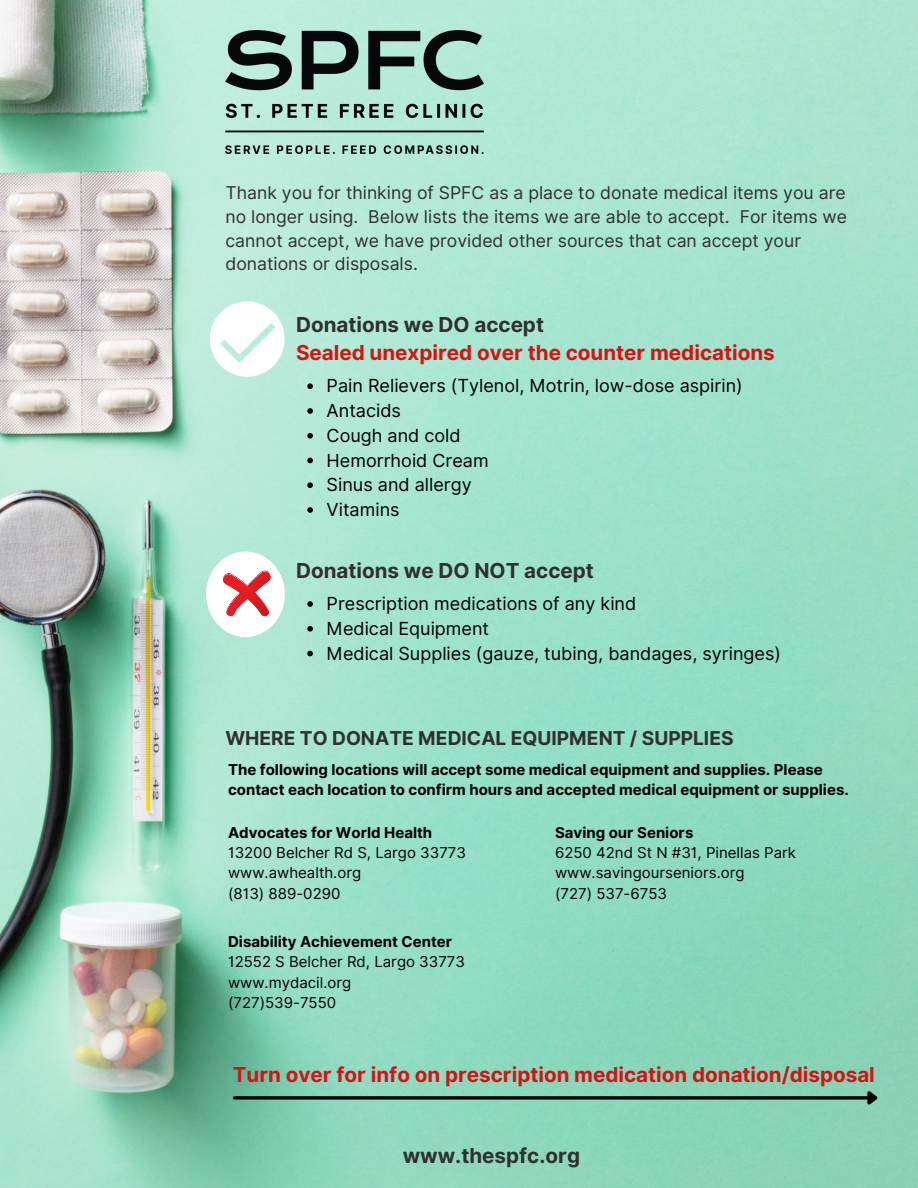
<style>
.page{position:relative;width:918px;height:1188px;background:#fff}
.page>*{position:absolute;margin:0;border:0;box-sizing:border-box;transform-origin:0 0}
.t1{font:700 20.55px "Inter";color:#d41313}
.t2{font:700 20.55px "Inter";color:#303030}
.t3{font:700 19.2px "Inter";color:#303030}
.t4{font:18px "Inter";color:#000}
.t5{font:17.55px/23.7px "Inter";color:#303030}
.t6{font:700 15px/20.2px "Inter";color:#000}
.t7{font:15px "Inter";color:#000}
</style>
<div class="page">
<img style="left:0;top:0;width:918px;height:1188px">
<div style="left:206px;top:552px;width:79px;height:85px;background:#fff;border-radius:50%"></div>
<svg style="left:223px;top:570px;width:48px;height:46px"></svg>
<svg style="left:235px;top:1096px;width:629px;height:4px;background:#14201c"></svg>
<svg style="left:864px;top:1088px;width:17px;height:22px"></svg>
<img style="left:225px;top:31px;width:258px;height:122px">
<svg style="left:210px;top:301px;width:75px;height:76px"></svg>
<svg style="left:307px;top:383px;width:6px;height:6px"></svg>
<svg style="left:307px;top:408px;width:6px;height:6px"></svg>
<svg style="left:307px;top:433px;width:6px;height:6px"></svg>
<svg style="left:307px;top:458px;width:6px;height:5px"></svg>
<svg style="left:307px;top:482px;width:6px;height:6px"></svg>
<svg style="left:307px;top:507px;width:6px;height:6px"></svg>
<svg style="left:307px;top:601px;width:6px;height:6px"></svg>
<svg style="left:307px;top:626px;width:6px;height:6px"></svg>
<svg style="left:307px;top:651px;width:6px;height:5px"></svg>
<p class="t5" style="left:225px;top:181px;width:623px">Thank you for thinking of SPFC as a place to donate medical items you are no longer using. Below lists the items we are able to accept. For items we cannot accept, we have provided other sources that can accept your donations or disposals.</p>
<p class="t2" style="left:296px;top:312px;width:249px">Donations we DO accept</p>
<p class="t1" style="left:296px;top:340px;width:480px">Sealed unexpired over the counter medications</p>
<p class="t4" style="left:327px;top:375px;width:418px">Pain Relievers (Tylenol, Motrin, low-dose aspirin)</p>
<p class="t4" style="left:327px;top:400px;width:76px">Antacids</p>
<p class="t4" style="left:327px;top:425px;width:136px">Cough and cold</p>
<p class="t4" style="left:327px;top:449px;width:164px">Hemorrhoid Cream</p>
<p class="t4" style="left:327px;top:474px;width:147px">Sinus and allergy</p>
<p class="t4" style="left:327px;top:499px;width:74px">Vitamins</p>
<p class="t2" style="left:296px;top:558px;width:299px">Donations we DO NOT accept</p>
<p class="t4" style="left:327px;top:593px;width:311px">Prescription medications of any kind</p>
<p class="t4" style="left:327px;top:618px;width:164px">Medical Equipment</p>
<p class="t4" style="left:327px;top:642px;width:456px">Medical Supplies (gauze, tubing, bandages, syringes)</p>
<p class="t3" style="left:225px;top:726px;width:510px">WHERE TO DONATE MEDICAL EQUIPMENT / SUPPLIES</p>
<p class="t6" style="left:228px;top:759px;width:622px">The following locations will accept some medical equipment and supplies. Please contact each location to confirm hours and accepted medical equipment or supplies.</p>
<p class="t6" style="left:228px;top:822px;width:206px">Advocates for World Health</p>
<p class="t7" style="left:228px;top:844px;width:239px">13200 Belcher Rd S, Largo 33773</p>
<p class="t7" style="left:228px;top:864px;width:135px">www.awhealth.org</p>
<p class="t7" style="left:228px;top:884px;width:114px">(813) 889-0290</p>
<p class="t6" style="left:228px;top:932px;width:226px">Disability Achievement Center</p>
<p class="t7" style="left:228px;top:953px;width:238px">12552 S Belcher Rd, Largo 33773</p>
<p class="t7" style="left:228px;top:973px;width:125px">www.mydacil.org</p>
<p class="t7" style="left:228px;top:994px;width:110px">(727)539-7550</p>
<p class="t6" style="left:555px;top:822px;width:140px">Saving our Seniors</p>
<p class="t7" style="left:555px;top:844px;width:242px">6250 42nd St N #31, Pinellas Park</p>
<p class="t7" style="left:555px;top:864px;width:191px">www.savingourseniors.org</p>
<p class="t7" style="left:555px;top:884px;width:113px">(727) 537-6753</p>
<p class="t1" style="left:233px;top:1063px;width:644px">Turn over for info on prescription medication donation/disposal</p>
<p class="t2" style="left:403px;top:1144px;width:179px">www.thespfc.org</p>
</div>
